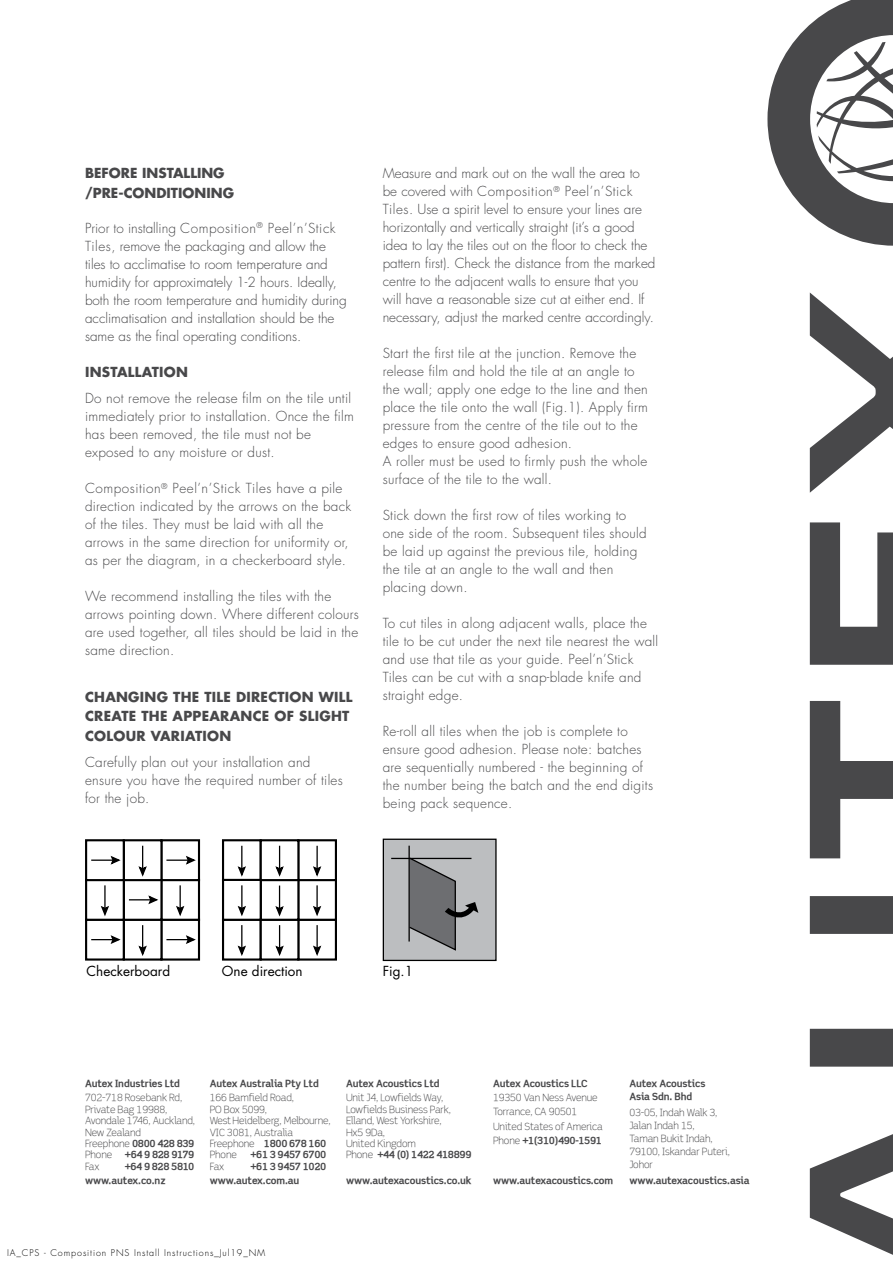
<style>
.page{position:relative;width:893px;height:1263px;background:#fff}
.page>*{position:absolute;margin:0;border:0;box-sizing:border-box;transform-origin:0 0}
.t1{font:300 13.5px/18px "Futura Std";letter-spacing:.02em;color:#48484a}
.t2{font:300 13.5px/18px "Futura Std";color:#48484a}
.t3{font:700 13.5px/19.2px "Futura Std";letter-spacing:.02em;color:#48484a}
.t4{font:700 13.5px/19.2px "Futura Std";color:#48484a}
.t5{font:13.5px "Futura Std";color:#000}
.t6{font:300 9.9px/11.4px "Scene Alt";letter-spacing:-.01em;color:#48484a}
.t7{font:700 9.9px/14.2px "Scene Alt";letter-spacing:-.01em;color:#48484a}
.t8{font:700 9.9px "Scene Alt";letter-spacing:-.04em;color:#48484a}
.t9{font:700 9.9px "Scene Alt";letter-spacing:-.05em;color:#48484a}
.t10{font:300 9px "Futura Std";letter-spacing:.1em;color:#000}
.s1{font-weight:700}
</style>
<div class="page">
<svg style="left:767px;top:0;width:126px;height:246px"></svg>
<svg style="left:810px;top:896px;width:83px;height:171px"></svg>
<svg style="left:810px;top:701px;width:83px;height:157px"></svg>
<svg style="left:810px;top:292px;width:83px;height:201px"></svg>
<svg style="left:810px;top:522px;width:83px;height:143px"></svg>
<svg style="left:810px;top:1134px;width:83px;height:121px"></svg>
<div style="left:160px;top:919px;width:40px;height:41px;border:2px solid #000"></div>
<svg style="left:166px;top:934px;width:32px;height:10px"></svg>
<div style="left:160px;top:879px;width:40px;height:42px;border:2px solid #000"></div>
<svg style="left:176px;top:885px;width:9px;height:32px"></svg>
<div style="left:160px;top:839px;width:40px;height:42px;border:2px solid #000"></div>
<hr style="left:166px;top:859px;width:23px;height:2px;background:#000">
<svg style="left:184px;top:854px;width:14px;height:11px"></svg>
<div style="left:123px;top:919px;width:40px;height:41px;border:2px solid #000"></div>
<svg style="left:138px;top:925px;width:10px;height:33px"></svg>
<div style="left:123px;top:879px;width:40px;height:42px;border:2px solid #000"></div>
<svg style="left:129px;top:895px;width:29px;height:10px"></svg>
<div style="left:123px;top:839px;width:40px;height:42px;border:2px solid #000"></div>
<svg style="left:138px;top:846px;width:10px;height:33px"></svg>
<div style="left:85px;top:919px;width:40px;height:41px;border:2px solid #000"></div>
<svg style="left:91px;top:935px;width:30px;height:9px"></svg>
<div style="left:85px;top:879px;width:40px;height:42px;border:2px solid #000"></div>
<hr style="left:104px;top:885px;width:2px;height:24px;background:#000">
<svg style="left:100px;top:904px;width:9px;height:12px"></svg>
<div style="left:85px;top:839px;width:40px;height:42px;border:2px solid #000"></div>
<hr style="left:91px;top:859px;width:23px;height:2px;background:#000">
<svg style="left:109px;top:855px;width:12px;height:10px"></svg>
<div style="left:222px;top:839px;width:40px;height:42px;border:2px solid #000"></div>
<div style="left:222px;top:919px;width:40px;height:41px;border:2px solid #000"></div>
<div style="left:297px;top:919px;width:40px;height:41px;border:2px solid #000"></div>
<svg style="left:237px;top:925px;width:10px;height:33px"></svg>
<div style="left:297px;top:879px;width:40px;height:42px;border:2px solid #000"></div>
<hr style="left:316px;top:885px;width:2px;height:24px;background:#000">
<svg style="left:313px;top:904px;width:9px;height:13px"></svg>
<div style="left:297px;top:839px;width:40px;height:42px;border:2px solid #000"></div>
<hr style="left:316px;top:925px;width:2px;height:24px;background:#000">
<svg style="left:312px;top:944px;width:11px;height:14px"></svg>
<div style="left:260px;top:919px;width:39px;height:41px;border:2px solid #000"></div>
<svg style="left:275px;top:925px;width:10px;height:33px"></svg>
<div style="left:260px;top:879px;width:39px;height:42px;border:2px solid #000"></div>
<svg style="left:275px;top:885px;width:9px;height:32px"></svg>
<div style="left:260px;top:839px;width:39px;height:42px;border:2px solid #000"></div>
<svg style="left:275px;top:846px;width:10px;height:33px"></svg>
<svg style="left:237px;top:846px;width:10px;height:33px"></svg>
<div style="left:222px;top:879px;width:40px;height:42px;border:2px solid #000"></div>
<svg style="left:237px;top:885px;width:9px;height:32px"></svg>
<hr style="left:316px;top:846px;width:2px;height:24px;background:#000">
<svg style="left:312px;top:865px;width:11px;height:14px"></svg>
<div style="left:383px;top:839px;width:113px;height:121px;background:#bcbec0"></div>
<div style="left:383px;top:838px;width:114px;height:123px;border:1px solid #000"></div>
<hr style="left:408px;top:846px;width:2px;height:95px;background:#000">
<hr style="left:391px;top:858px;width:80px;height:1px;background:#000">
<svg style="left:408px;top:856px;width:71px;height:95px"></svg>
<p class="t4" style="left:85px;top:164px;width:151px">BEFORE INSTALLING /PRE-CONDITIONING</p>
<p class="t2" style="left:85px;top:219px;width:263px">Prior to installing Composition<sup>®</sup> Peel’n’Stick Tiles, remove the packaging and allow the tiles to acclimatise to room temperature and humidity for approximately 1-2 hours. Ideally, both the room temperature and humidity during acclimatisation and installation should be the same as the final operating conditions.</p>
<p class="t3" style="left:85px;top:362px;width:105px">INSTALLATION</p>
<p class="t1" style="left:85px;top:390px;width:270px">Do not remove the release film on the tile until immediately prior to installation. Once the film has been removed, the tile must not be exposed to any moisture or dust.</p>
<p class="t1" style="left:85px;top:480px;width:268px">Composition<sup>®</sup> Peel’n’Stick Tiles have a pile direction indicated by the arrows on the back of the tiles. They must be laid with all the arrows in the same direction for uniformity or, as per the diagram, in a checkerboard style.</p>
<p class="t1" style="left:85px;top:588px;width:275px">We recommend installing the tiles with the arrows pointing down. Where different colours are used together, all tiles should be laid in the same direction.</p>
<p class="t3" style="left:85px;top:687px;width:269px">CHANGING THE TILE DIRECTION WILL<br>CREATE THE APPEARANCE OF SLIGHT<br>COLOUR VARIATION</p>
<p class="t1" style="left:85px;top:754px;width:259px">Carefully plan out your installation and ensure you have the required number of tiles for the job.</p>
<p class="t2" style="left:383px;top:165px;width:274px">Measure and mark out on the wall the area to be covered with Composition<sup>®</sup> Peel’n’Stick Tiles. Use a spirit level to ensure your lines are horizontally and vertically straight (it’s a good idea to lay the tiles out on the floor to check the pattern first). Check the distance from the marked centre to the adjacent walls to ensure that you will have a reasonable size cut at either end. If necessary, adjust the marked centre accordingly.</p>
<p class="t1" style="left:383px;top:345px;width:267px">Start the first tile at the junction. Remove the release film and hold the tile at an angle to the wall; apply one edge to the line and then place the tile onto the wall (Fig.1). Apply firm pressure from the centre of the tile out to the edges to ensure good adhesion.<br>A roller must be used to firmly push the whole surface of the tile to the wall.</p>
<p class="t1" style="left:383px;top:507px;width:265px">Stick down the first row of tiles working to one side of the room. Subsequent tiles should be laid up against the previous tile, holding the tile at an angle to the wall and then placing down.</p>
<p class="t1" style="left:383px;top:615px;width:277px">To cut tiles in along adjacent walls, place the tile to be cut under the next tile nearest the wall and use that tile as your guide. Peel’n’Stick Tiles can be cut with a snap-blade knife and straight edge.</p>
<p class="t1" style="left:383px;top:723px;width:272px">Re-roll all tiles when the job is complete to ensure good adhesion. Please note: batches are sequentially numbered - the beginning of the number being the batch and the end digits being pack sequence.</p>
<p class="t5" style="left:87px;top:962px;width:85px">Checkerboard</p>
<p class="t5" style="left:222px;top:962px;width:82px">One direction</p>
<p class="t5" style="left:383px;top:962px;width:32px">Fig.1</p>
<p class="t7" style="left:85px;top:1076px;width:97px">Autex Industries Ltd</p>
<p class="t6" style="left:85px;top:1092px;width:112px">702-718 Rosebank Rd,<br>Private Bag 19988,<br>Avondale 1746, Auckland,<br>New Zealand<br>Freephone <span class="s1">0800 428 839<br></span>Phone</p>
<p class="t9" style="left:125px;top:1149px;width:71px">+64 9 828 9179</p>
<p class="t7" style="left:210px;top:1076px;width:111px">Autex Australia Pty Ltd</p>
<p class="t6" style="left:210px;top:1092px;width:122px">166 Bamfield Road,<br>PO Box 5099,<br>West Heidelberg, Melbourne,<br>VIC 3081, Australia<br>Freephone <span class="s1">1800 678 160<br></span>Phone</p>
<p class="t8" style="left:250px;top:1149px;width:77px">+61 3 9457 6700</p>
<p class="t7" style="left:85px;top:1159px;width:111px;text-indent:40px">+64 9 828 5810 www.autex.co.nz</p>
<p class="t6" style="left:85px;top:1161px;width:16px">Fax</p>
<p class="t7" style="left:210px;top:1159px;width:118px;text-indent:41px">+61 3 9457 1020 www.autex.com.au</p>
<p class="t6" style="left:210px;top:1161px;width:16px">Fax</p>
<p class="t7" style="left:346px;top:1076px;width:95px">Autex Acoustics Ltd</p>
<p class="t6" style="left:346px;top:1092px;width:127px">Unit J4, Lowfields Way,<br>Lowfields Business Park,<br>Elland, West Yorkshire,<br>Hx5 9Da,<br>United Kingdom<br>Phone <span class="s1">+44 (0) 1422 418899</span></p>
<p class="t7" style="left:346px;top:1173px;width:127px">www.autexacoustics.co.uk</p>
<p class="t7" style="left:493px;top:1076px;width:96px">Autex Acoustics LLC</p>
<p class="t6" style="left:493px;top:1091px;width:111px;line-height:14.2px">19350 Van Ness Avenue<br>Torrance, CA 90501<br>United States of America<br>Phone <span class="s1">+1(310)490-1591</span></p>
<p class="t7" style="left:493px;top:1173px;width:122px">www.autexacoustics.com</p>
<p class="t7" style="left:629px;top:1076px;width:78px;line-height:13px">Autex Acoustics<br>Asia Sdn. Bhd</p>
<p class="t6" style="left:629px;top:1105px;width:102px;line-height:13px">03-05, Indah Walk 3,<br>Jalan Indah 15,<br>Taman Bukit Indah,<br>79100, Iskandar Puteri,<br>Johor</p>
<p class="t7" style="left:629px;top:1173px;width:122px">www.autexacoustics.asia</p>
<p class="t10" style="left:7px;top:1247px;width:260px">IA_CPS - Composition PNS Install Instructions_Jul19_NM</p>
</div>
